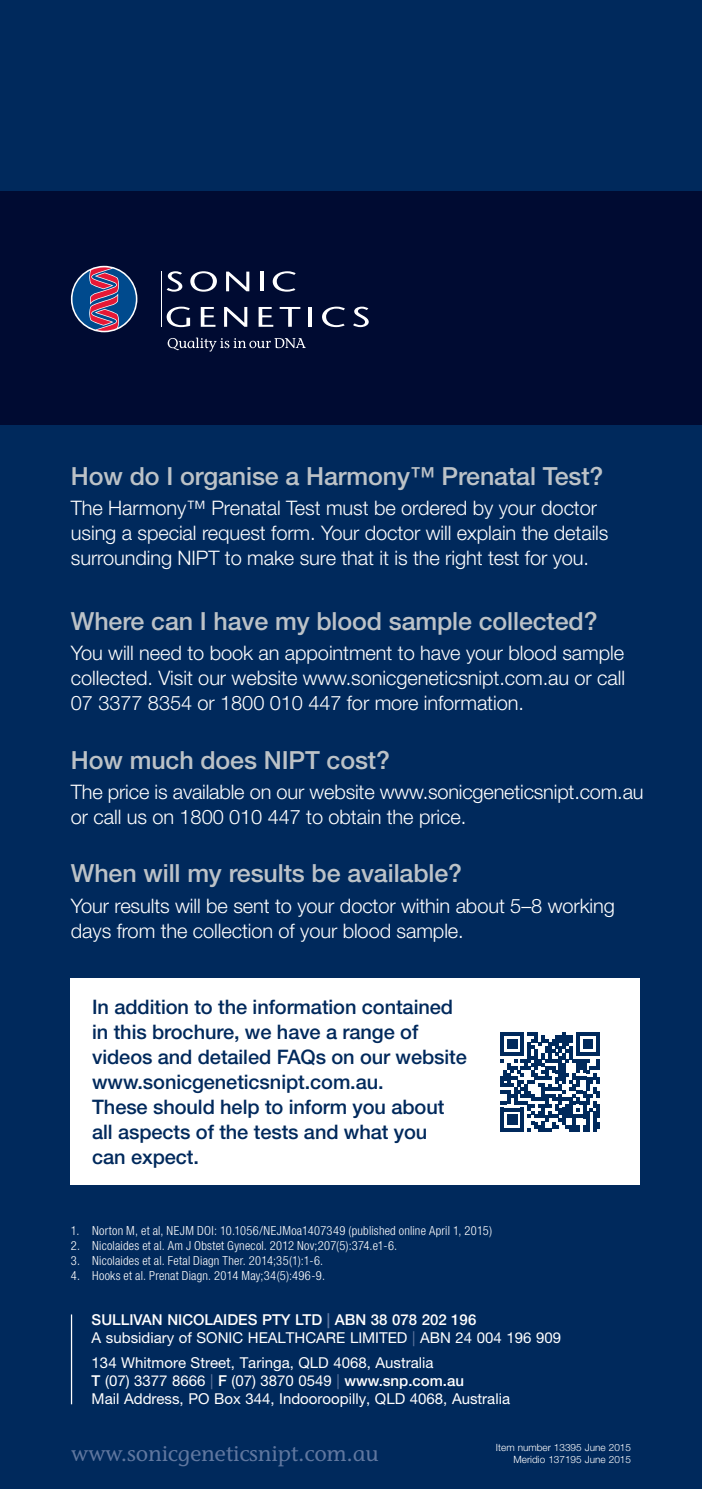
<style>
.page{position:relative;width:702px;height:1489px;background:#fff}
.page>*{position:absolute;margin:0;border:0;box-sizing:border-box;transform-origin:0 0}
.New_sub_heading__bac{font:500 25px "Helvetica Neue LT Pro";letter-spacing:-.005em;color:#bcc2c7}
.Website{font:500 22.5px "Stone Informal EF";letter-spacing:-.01em;color:#60779f}
.Body_Copy{font:300 20px/25px "Helvetica Neue LT Pro";letter-spacing:-.005em;color:#fff}
.Body_Copy-2{font:500 20px/25px "Helvetica Neue LT Pro";letter-spacing:-.005em;color:#00295c}
.t1{font:15px "Helvetica Neue LT Pro";color:#fff}
.t2{font:500 15px "Helvetica Neue LT Pro";color:#fff}
.t3{font:300 condensed 12.5px "Helvetica Neue LT Pro";letter-spacing:.02em;color:#fff}
.t4{font:300 10px "Helvetica Neue LT Pro";color:#fff}
.s1{color:#60779f}
.s2{font-weight:500}
</style>
<div class="page">
<div style="left:0;top:0;width:702px;height:1488px;background:#00295c"></div>
<div style="left:0;top:191px;width:702px;height:234px;background:#000b32"></div>
<svg style="left:168px;top:337px;width:138px;height:14px"></svg>
<hr style="left:161px;top:271px;width:1px;height:56px;background:#fff">
<svg style="left:167px;top:271px;width:15px;height:20px"></svg>
<svg style="left:190px;top:271px;width:27px;height:20px"></svg>
<svg style="left:226px;top:271px;width:23px;height:20px"></svg>
<hr style="left:260px;top:271px;width:3px;height:20px;background:#fff">
<svg style="left:273px;top:271px;width:23px;height:20px"></svg>
<svg style="left:167px;top:306px;width:23px;height:21px"></svg>
<svg style="left:201px;top:307px;width:14px;height:20px"></svg>
<svg style="left:224px;top:307px;width:23px;height:20px"></svg>
<svg style="left:258px;top:307px;width:15px;height:20px"></svg>
<svg style="left:280px;top:307px;width:20px;height:20px"></svg>
<hr style="left:308px;top:307px;width:4px;height:20px;background:#fff">
<svg style="left:322px;top:306px;width:23px;height:21px"></svg>
<svg style="left:353px;top:306px;width:16px;height:21px"></svg>
<svg style="left:72px;top:267px;width:64px;height:64px"></svg>
<hr style="left:71px;top:1314px;width:1px;height:90px;background:#fff">
<div style="left:71px;top:978px;width:569px;height:207px;background:#fff"></div>
<svg style="left:500px;top:1032px;width:100px;height:99px"></svg>
<p class="New_sub_heading__bac" style="left:71px;top:461px;width:534px">How do I organise a Harmony™ Prenatal Test?</p>
<p class="Body_Copy" style="left:71px;top:495px;width:539px">The Harmony™ Prenatal Test must be ordered by your doctor using a special request form. Your doctor will explain the details surrounding NIPT to make sure that it is the right test for you.</p>
<p class="New_sub_heading__bac" style="left:71px;top:606px;width:528px">Where can I have my blood sample collected?</p>
<p class="Body_Copy" style="left:71px;top:640px;width:555px;text-align:justify">You will need to book an appointment to have your blood sample collected. Visit our website www.sonicgeneticsnipt.com.au or call 07 3377 8354 or 1800 010 447 for more information.</p>
<p class="New_sub_heading__bac" style="left:71px;top:744px;width:320px">How much does NIPT cost?</p>
<p class="Body_Copy" style="left:71px;top:778px;width:574px">The price is available on our website www.sonicgeneticsnipt.com.au or call us on 1800 010 447 to obtain the price.</p>
<p class="New_sub_heading__bac" style="left:71px;top:858px;width:392px">When will my results be available?</p>
<p class="Body_Copy" style="left:71px;top:892px;width:545px">Your results will be sent to your doctor within about 5–8 working days from the collection of your blood sample.</p>
<p class="Body_Copy-2" style="left:92px;top:994px;width:376px">In addition to the information contained in this brochure, we have a range of videos and detailed FAQs on our website www.sonicgeneticsnipt.com.au.<br>These should help to inform you about all aspects of the tests and what you<br>can expect.</p>
<p class="t3" style="left:71px;top:1223px;width:423px">1. Norton M, et al, NEJM DOI: 10.1056/NEJMoa1407349 (published online April 1, 2015)</p>
<p class="t3" style="left:71px;top:1238px;width:328px">2. Nicolaides et al. Am J Obstet Gynecol. 2012 Nov;207(5):374.e1-6.</p>
<p class="t3" style="left:71px;top:1253px;width:254px">3. Nicolaides et al. Fetal Diagn Ther. 2014;35(1):1-6.</p>
<p class="t3" style="left:71px;top:1268px;width:255px">4. Hooks et al. Prenat Diagn. 2014 May;34(5):496-9.</p>
<p class="t2" style="left:92px;top:1310px;width:386px">SULLIVAN NICOLAIDES PTY LTD <span class="s1">|</span> ABN 38 078 202 196</p>
<p class="t1" style="left:92px;top:1328px;width:471px">A subsidiary of SONIC HEALTHCARE LIMITED <span class="s1">|</span> ABN 24 004 196 909</p>
<p class="t1" style="left:92px;top:1353px;width:343px">134 Whitmore Street, Taringa, QLD 4068, Australia</p>
<p class="t1" style="left:92px;top:1371px;width:374px"><span class="s2">T</span> (07) 3377 8666 <span class="s1">|</span> <span class="s2">F</span> (07) 3870 0549 <span class="s1">|</span> <span class="s2">www.snp.com.au</span></p>
<p class="t1" style="left:92px;top:1389px;width:420px">Mail Address, PO Box 344, Indooroopilly, QLD 4068, Australia</p>
<p class="t4" style="left:496px;top:1441px;width:137px">Item number 13395 June 2015</p>
<p class="t4" style="left:513px;top:1453px;width:119px">Meridio 137195 June 2015</p>
<p class="Website" style="left:71px;top:1440px;width:309px">www.sonicgeneticsnipt.com.au</p>
</div>
